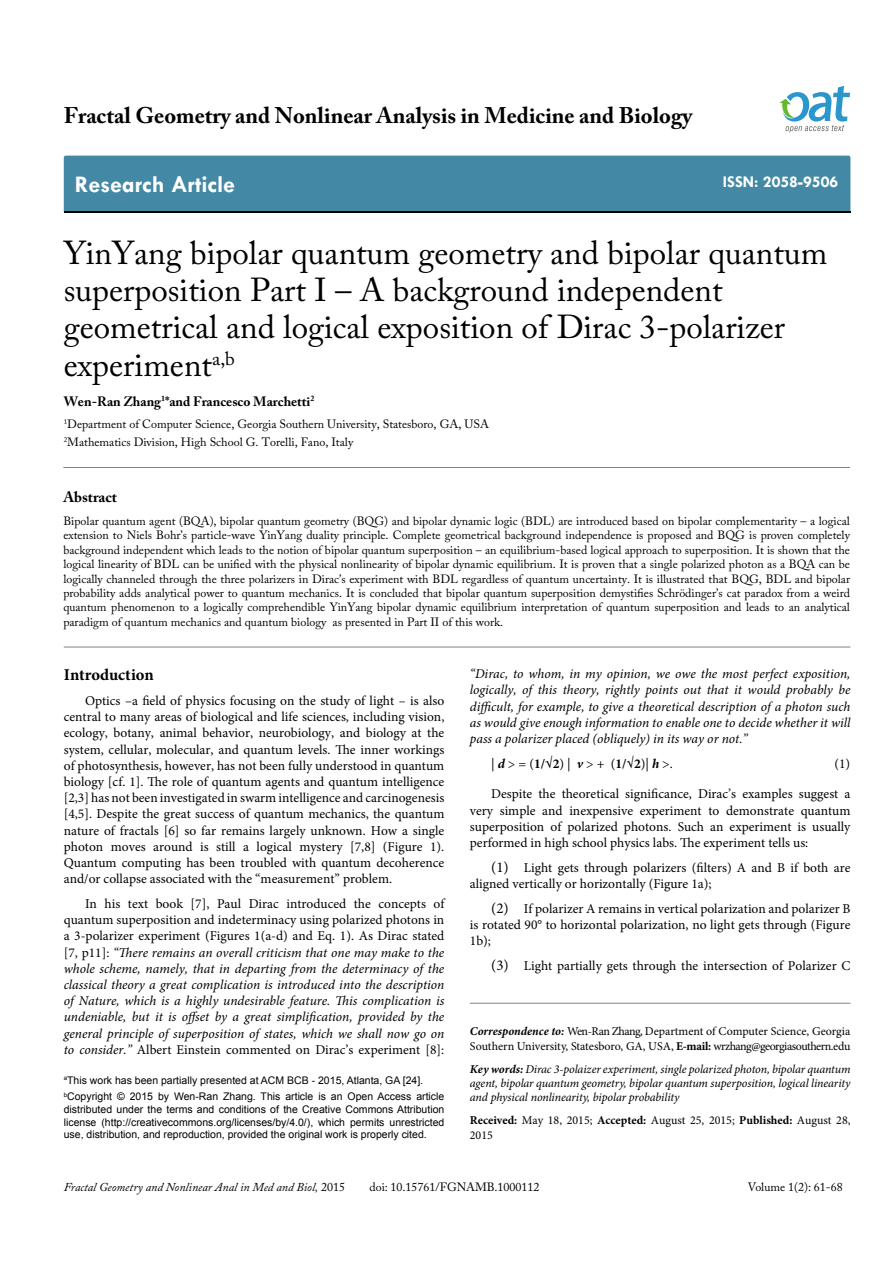
<style>
.page{position:relative;width:893px;height:1263px;background:#fff}
.page>*{position:absolute;margin:0;border:0;box-sizing:border-box;transform-origin:0 0}
.t1{font:33px/37.5px "Adobe Caslon Pro";color:#000}
.t2{font:700 24px "Tw Cen";color:#fff}
.t3{font:700 22.5px "Adobe Caslon Pro";color:#000}
.t4{font:700 16.5px "Tw Cen";color:#fff}
.t5{font:700 16.5px "Minion Pro";letter-spacing:-.005em;color:#000}
.t6{font:700 15px "Adobe Caslon Pro";color:#000}
.t7{font:13.5px/16.2px "Minion Pro";color:#000;text-align:justify}
.t8{font:italic 13.5px/16.2px "Minion Pro";color:#000;text-align:justify}
.t9{font:700 13.5px "Adobe Caslon Pro";color:#000}
.t10{font:12px/14.4px "Adobe Caslon Pro";color:#000}
.t11{font:12px/14.4px "Minion Pro";color:#000}
.t12{font:italic 12px/14.4px "Minion Pro";letter-spacing:-.01em;color:#000;text-align:justify}
.t13{font:italic 12px "Adobe Caslon Pro";color:#000}
.t14{font:10.5px/12.6px "Arial";color:#000}
.s1{font-style:normal}
.s2{font-weight:700;font-style:italic}
.s3{font-weight:700}
.s4{font-size:15px}
</style>
<div class="page">
<div style="left:64px;top:156px;width:786px;height:56px;background:#4389a5"></div>
<svg style="left:779px;top:86px;width:71px;height:47px"></svg>
<hr style="left:63px;top:467px;width:787px;height:1px;background:#808285">
<hr style="left:64px;top:647px;width:786px;height:1px;background:#808285">
<hr style="left:470px;top:1003px;width:380px;height:1px;background:#808285">
<h3 class="t3" style="left:64px;top:102px;width:630px">Fractal Geometry and Nonlinear Analysis in Medicine and Biology</h3>
<h2 class="t2" style="left:75px;top:170px;width:162px">Research Article</h2>
<p class="t4" style="left:723px;top:172px;width:117px">ISSN: 2058-9506</p>
<h1 class="t1" style="left:64px;top:233px;width:765px">YinYang bipolar quantum geometry and bipolar quantum superposition Part I – A background independent geometrical and logical exposition of Dirac 3-polarizer experiment<sup>a,b</sup></h1>
<p class="t9" style="left:64px;top:393px;width:252px">Wen-Ran Zhang<sup>1</sup>*and Francesco Marchetti<sup>2</sup></p>
<p class="t10" style="left:64px;top:415px;width:427px;line-height:18px"><sup>1</sup>Department of Computer Science, Georgia Southern University, Statesboro, GA, USA<br><sup>2</sup>Mathematics Division, High School G. Torelli, Fano, Italy</p>
<p class="t6" style="left:63px;top:488px;width:55px">Abstract</p>
<p class="t10" style="left:63px;top:514px;width:788px;text-align:justify">Bipolar quantum agent (BQA), bipolar quantum geometry (BQG) and bipolar dynamic logic (BDL) are introduced based on bipolar complementarity – a logical extension to Niels Bohr’s particle-wave YinYang duality principle. Complete geometrical background independence is proposed and BQG is proven completely background independent which leads to the notion of bipolar quantum superposition – an equilibrium-based logical approach to superposition. It is shown that the logical linearity of BDL can be unified with the physical nonlinearity of bipolar dynamic equilibrium. It is proven that a single polarized photon as a BQA can be logically channeled through the three polarizers in Dirac’s experiment with BDL regardless of quantum uncertainty. It is illustrated that BQG, BDL and bipolar probability adds analytical power to quantum mechanics. It is concluded that bipolar quantum superposition demystifies Schrödinger’s cat paradox from a weird quantum phenomenon to a logically comprehendible YinYang bipolar dynamic equilibrium interpretation of quantum superposition and leads to an analytical paradigm of quantum mechanics and quantum biology as presented in Part II of this work.</p>
<p class="t5" style="left:64px;top:663px;width:91px">Introduction</p>
<p class="t7" style="left:64px;top:693px;width:382px;text-indent:21px">Optics –a field of physics focusing on the study of light – is also central to many areas of biological and life sciences, including vision, ecology, botany, animal behavior, neurobiology, and biology at the system, cellular, molecular, and quantum levels. The inner workings of photosynthesis, however, has not been fully understood in quantum biology [cf. 1]. The role of quantum agents and quantum intelligence [2,3] has not been investigated in swarm intelligence and carcinogenesis [4,5]. Despite the great success of quantum mechanics, the quantum nature of fractals [6] so far remains largely unknown. How a single photon moves around is still a logical mystery [7,8] (Figure 1).<br>Quantum computing has been troubled with quantum decoherence and/or collapse associated with the “measurement” problem.</p>
<p class="t8" style="left:64px;top:895px;width:382px;text-indent:21px"><span class="s1">In his text book [7], Paul Dirac introduced the concepts of quantum superposition and indeterminacy using polarized photons in a 3-polarizer experiment (Figures 1(a-d) and Eq. 1). As Dirac stated [7, p11]:</span> “There remains an overall criticism that one may make to the whole scheme, namely, that in departing from the determinacy of the classical theory a great complication is introduced into the description of Nature, which is a highly undesirable feature. This complication is undeniable, but it is offset by a great simplification, provided by the general principle of superposition of states, which we shall now go on to consider.” <span class="s1">Albert Einstein commented on Dirac’s experiment [8]:</span></p>
<p class="t14" style="left:64px;top:1071px;width:382px;line-height:16.8px"><sup>a</sup>This work has been partially presented at ACM BCB - 2015, Atlanta, GA [24]. <sup>b</sup>Copyright © 2015 by Wen-Ran Zhang. This article is an Open Access article</p>
<p class="t14" style="left:64px;top:1103px;width:382px;text-align:justify">distributed under the terms and conditions of the Creative Commons Attribution license (http://creativecommons.org/licenses/by/4.0/), which permits unrestricted use, distribution, and reproduction, provided the original work is properly cited.</p>
<p class="t8" style="left:470px;top:666px;width:382px">“Dirac, to whom, in my opinion, we owe the most perfect exposition, logically, of this theory, rightly points out that it would probably be difficult, for example, to give a theoretical description of a photon such as would give enough information to enable one to decide whether it will pass a polarizer placed (obliquely) in its way or not.”</p>
<p class="t7" style="left:491px;top:755px;width:183px">| <span class="s2">d</span> &gt; = (<span class="s3">1/√2</span>) | <span class="s2">v</span> &gt; + (<span class="s3">1/√2</span>)| <span class="s2">h</span> &gt;.</p>
<p class="t7" style="left:834px;top:755px;width:17px">(1)</p>
<p class="t7" style="left:470px;top:786px;width:382px;text-indent:21px">Despite the theoretical significance, Dirac’s examples suggest a very simple and inexpensive experiment to demonstrate quantum superposition of polarized photons. Such an experiment is usually performed in high school physics labs. The experiment tells us:</p>
<p class="t7" style="left:470px;top:859px;width:382px;text-indent:21px"><span class="s4">(1)</span> Light gets through polarizers (filters) A and B if both are aligned vertically or horizontally (Figure 1a);</p>
<p class="t7" style="left:470px;top:900px;width:382px;text-indent:21px"><span class="s4">(2)</span> If polarizer A remains in vertical polarization and polarizer B is rotated 90° to horizontal polarization, no light gets through (Figure 1b);</p>
<p class="t7" style="left:491px;top:957px;width:361px"><span class="s4">(3)</span> Light partially gets through the intersection of Polarizer C</p>
<p class="t11" style="left:470px;top:1024px;width:382px"><span class="s2">Correspondence to:</span> Wen-Ran Zhang, Department of Computer Science, Georgia<br>Southern University, Statesboro, GA, USA, <span class="s3">E-mail:</span> wrzhang@georgiasouthern.edu</p>
<p class="t12" style="left:470px;top:1061px;width:382px"><span class="s3">Key words:</span> Dirac 3-polaizer experiment, single polarized photon, bipolar quantum agent, bipolar quantum geometry, bipolar quantum superposition, logical linearity and physical nonlinearity, bipolar probability</p>
<p class="t11" style="left:470px;top:1113px;width:382px"><span class="s3">Received:</span> May 18, 2015; <span class="s3">Accepted:</span> August 25, 2015; <span class="s3">Published:</span> August 28,<br>2015</p>
<p class="t13" style="left:64px;top:1180px;width:283px">Fractal Geometry and Nonlinear Anal in Med and Biol, <span class="s1">2015</span></p>
<p class="t10" style="left:369px;top:1180px;width:172px">doi: 10.15761/FGNAMB.1000112</p>
<p class="t10" style="left:748px;top:1180px;width:96px">Volume 1(2): 61-68</p>
</div>
